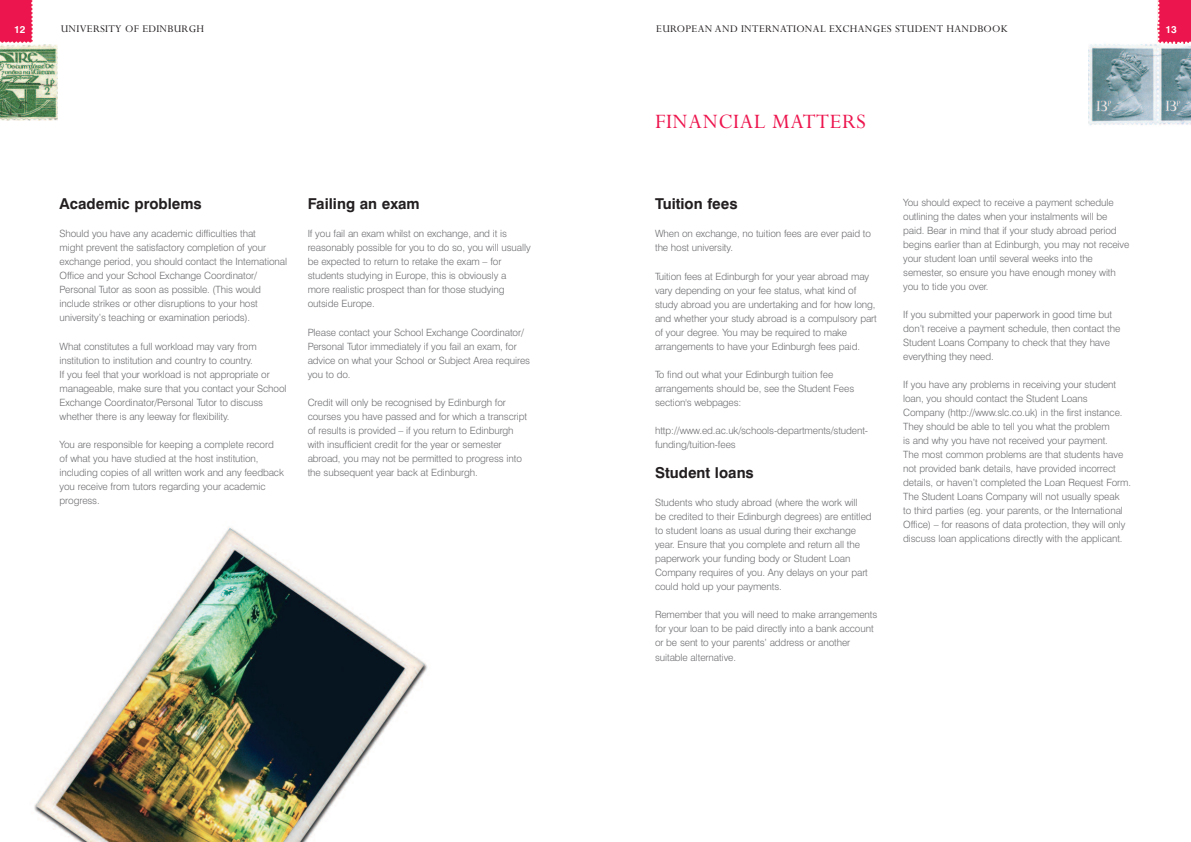
<style>
.page{position:relative;width:1191px;height:842px;background:#fff}
.page>*{position:absolute;margin:0;border:0;box-sizing:border-box;transform-origin:0 0}
.t1{font:23px "Perpetua";letter-spacing:.025em;color:#ed154e}
.t2{font:700 15px "Swiss 721 BT";color:#231f20}
.t3{font:11.5px "Perpetua";letter-spacing:.025em;color:#231f20}
.t4{font:300 10px/14px "Swiss 721 BT";letter-spacing:-.01em;color:#6c6d70}
.t5{font:700 10px "Swiss 721 BT";color:#fff}
</style>
<div class="page">
<img style="left:34px;top:527px;width:394px;height:315px">
<img style="left:1089px;top:44px;width:102px;height:82px">
<img style="left:0;top:0;width:32px;height:43px">
<img style="left:1157px;top:0;width:34px;height:44px">
<img style="left:0;top:45px;width:58px;height:76px">
<p class="t5" style="left:14px;top:26px;width:13px">12</p>
<p class="t3" style="left:61px;top:25px;width:145px">UNIVERSITY OF EDINBURGH</p>
<p class="t3" style="left:656px;top:25px;width:353px">EUROPEAN AND INTERNATIONAL EXCHANGES STUDENT HANDBOOK</p>
<p class="t5" style="left:1165px;top:26px;width:13px">13</p>
<h2 class="t2" style="left:60px;top:198px;width:144px">Academic problems</h2>
<p class="t4" style="left:60px;top:228px;width:229px">Should you have any academic difficulties that<br>might prevent the satisfactory completion of your exchange period, you should contact the International Office and your School Exchange Coordinator/ Personal Tutor as soon as possible. (This would include strikes or other disruptions to your host university’s teaching or examination periods).</p>
<p class="t4" style="left:60px;top:340px;width:228px">What constitutes a full workload may vary from institution to institution and country to country.<br>If you feel that your workload is not appropriate or manageable, make sure that you contact your School Exchange Coordinator/Personal Tutor to discuss whether there is any leeway for flexibility.</p>
<p class="t4" style="left:60px;top:438px;width:226px">You are responsible for keeping a complete record of what you have studied at the host institution, including copies of all written work and any feedback you receive from tutors regarding your academic progress.</p>
<h2 class="t2" style="left:308px;top:198px;width:114px">Failing an exam</h2>
<p class="t4" style="left:308px;top:228px;width:224px">If you fail an exam whilst on exchange, and it is reasonably possible for you to do so, you will usually be expected to return to retake the exam – for students studying in Europe, this is obviously a more realistic prospect than for those studying outside Europe.</p>
<p class="t4" style="left:308px;top:326px;width:224px">Please contact your School Exchange Coordinator/ Personal Tutor immediately if you fail an exam, for advice on what your School or Subject Area requires you to do.</p>
<p class="t4" style="left:308px;top:396px;width:221px">Credit will only be recognised by Edinburgh for courses you have passed and for which a transcript of results is provided – if you return to Edinburgh with insufficient credit for the year or semester abroad, you may not be permitted to progress into the subsequent year back at Edinburgh.</p>
<h1 class="t1" style="left:655px;top:113px;width:212px">FINANCIAL MATTERS</h1>
<h2 class="t2" style="left:655px;top:198px;width:84px">Tuition fees</h2>
<p class="t4" style="left:655px;top:228px;width:217px">When on exchange, no tuition fees are ever paid to the host university.</p>
<p class="t4" style="left:655px;top:270px;width:223px">Tuition fees at Edinburgh for your year abroad may vary depending on your fee status, what kind of study abroad you are undertaking and for how long, and whether your study abroad is a compulsory part of your degree. You may be required to make arrangements to have your Edinburgh fees paid.</p>
<p class="t4" style="left:655px;top:368px;width:201px">To find out what your Edinburgh tuition fee arrangements should be, see the Student Fees section's webpages:</p>
<p class="t4" style="left:655px;top:424px;width:214px">http://www.ed.ac.uk/schools-departments/student&shy;funding/tuition-fees</p>
<h2 class="t2" style="left:655px;top:467px;width:100px">Student loans</h2>
<p class="t4" style="left:655px;top:497px;width:218px">Students who study abroad (where the work will<br>be credited to their Edinburgh degrees) are entitled to student loans as usual during their exchange year. Ensure that you complete and return all the paperwork your funding body or Student Loan Company requires of you. Any delays on your part could hold up your payments.</p>
<p class="t4" style="left:655px;top:609px;width:224px">Remember that you will need to make arrangements for your loan to be paid directly into a bank account or be sent to your parents’ address or another suitable alternative.</p>
<p class="t4" style="left:903px;top:196px;width:228px">You should expect to receive a payment schedule outlining the dates when your instalments will be paid. Bear in mind that if your study abroad period begins earlier than at Edinburgh, you may not receive your student loan until several weeks into the semester, so ensure you have enough money with you to tide you over.</p>
<p class="t4" style="left:903px;top:308px;width:219px">If you submitted your paperwork in good time but don’t receive a payment schedule, then contact the Student Loans Company to check that they have everything they need.</p>
<p class="t4" style="left:903px;top:378px;width:229px">If you have any problems in receiving your student loan, you should contact the Student Loans Company (http://www.slc.co.uk) in the first instance.<br>They should be able to tell you what the problem<br>is and why you have not received your payment.<br>The most common problems are that students have not provided bank details, have provided incorrect details, or haven’t completed the Loan Request Form.<br>The Student Loans Company will not usually speak<br>to third parties (eg. your parents, or the International Office) – for reasons of data protection, they will only discuss loan applications directly with the applicant.</p>
</div>
